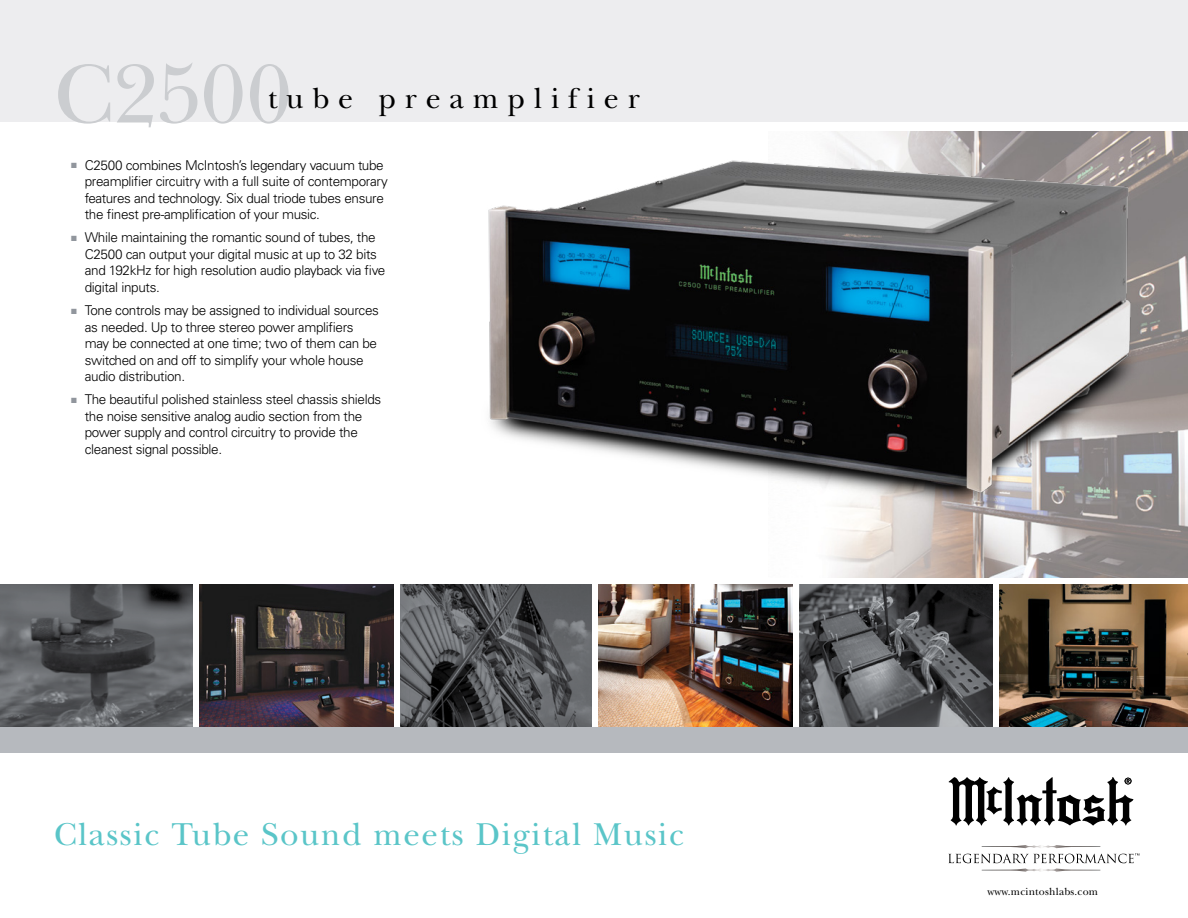
<style>
.page{position:relative;width:1188px;height:918px;background:#fff}
.page>*{position:absolute;margin:0;border:0;box-sizing:border-box;transform-origin:0 0}
.t1{font:87px "New Baskerville Std";letter-spacing:-.01em;color:#cbcdd0}
.t2{font:33px "New Baskerville Std";letter-spacing:.05em;color:#5ac5c8}
.t3{font:30px "New Baskerville Std";letter-spacing:.295em;color:#000}
.t4{font:300 13.5px/16.5px "Univers LT Std";letter-spacing:-.025em;color:#000}
.t5{font:10.65px "New Baskerville Std";letter-spacing:.02em;color:#000}
.s1{color:#91969d}
</style>
<div class="page">
<img style="left:829px;top:132px;width:359px;height:446px">
<img style="left:200px;top:585px;width:193px;height:142px">
<div style="left:0;top:0;width:1188px;height:122px;background:#ededef"></div>
<img style="left:599px;top:585px;width:194px;height:142px">
<img style="left:1000px;top:585px;width:188px;height:142px">
<div style="left:0;top:727px;width:1188px;height:26px;background:#b6b9be"></div>
<svg style="left:949px;top:777px;width:184px;height:49px"></svg>
<svg style="left:948px;top:845px;width:191px;height:27px"></svg>
<svg style="left:0;top:585px;width:193px;height:142px;background:#585a5d"></svg>
<svg style="left:400px;top:585px;width:192px;height:142px;background:#535558"></svg>
<svg style="left:800px;top:585px;width:192px;height:142px;background:#4f5053"></svg>
<img style="left:488px;top:131px;width:679px;height:394px">
<h1 class="t1" style="left:54px;top:44px;width:239px">C2500</h1>
<h3 class="t3" style="left:268px;top:80px;width:373px">tube preamplifier</h3>
<p class="t4" style="left:85px;top:157px;width:305px;text-indent:-14px"><span class="s1">■</span> C2500 combines McIntosh’s legendary vacuum tube preamplifier circuitry with a full suite of contemporary features and technology. Six dual triode tubes ensure the finest pre-amplification of your music.</p>
<p class="t4" style="left:85px;top:229px;width:302px;text-indent:-14px"><span class="s1">■</span> While maintaining the romantic sound of tubes, the C2500 can output your digital music at up to 32 bits and 192kHz for high resolution audio playback via five digital inputs.</p>
<p class="t4" style="left:85px;top:302px;width:296px;text-indent:-14px"><span class="s1">■</span> Tone controls may be assigned to individual sources as needed. Up to three stereo power amplifiers may be connected at one time; two of them can be switched on and off to simplify your whole house audio distribution.</p>
<p class="t4" style="left:85px;top:391px;width:298px;text-indent:-14px"><span class="s1">■</span> The beautiful polished stainless steel chassis shields the noise sensitive analog audio section from the power supply and control circuitry to provide the cleanest signal possible.</p>
<h2 class="t2" style="left:54px;top:815px;width:632px">Classic Tube Sound meets Digital Music</h2>
<p class="t5" style="left:987px;top:885px;width:112px">www.mcintoshlabs.com</p>
</div>
